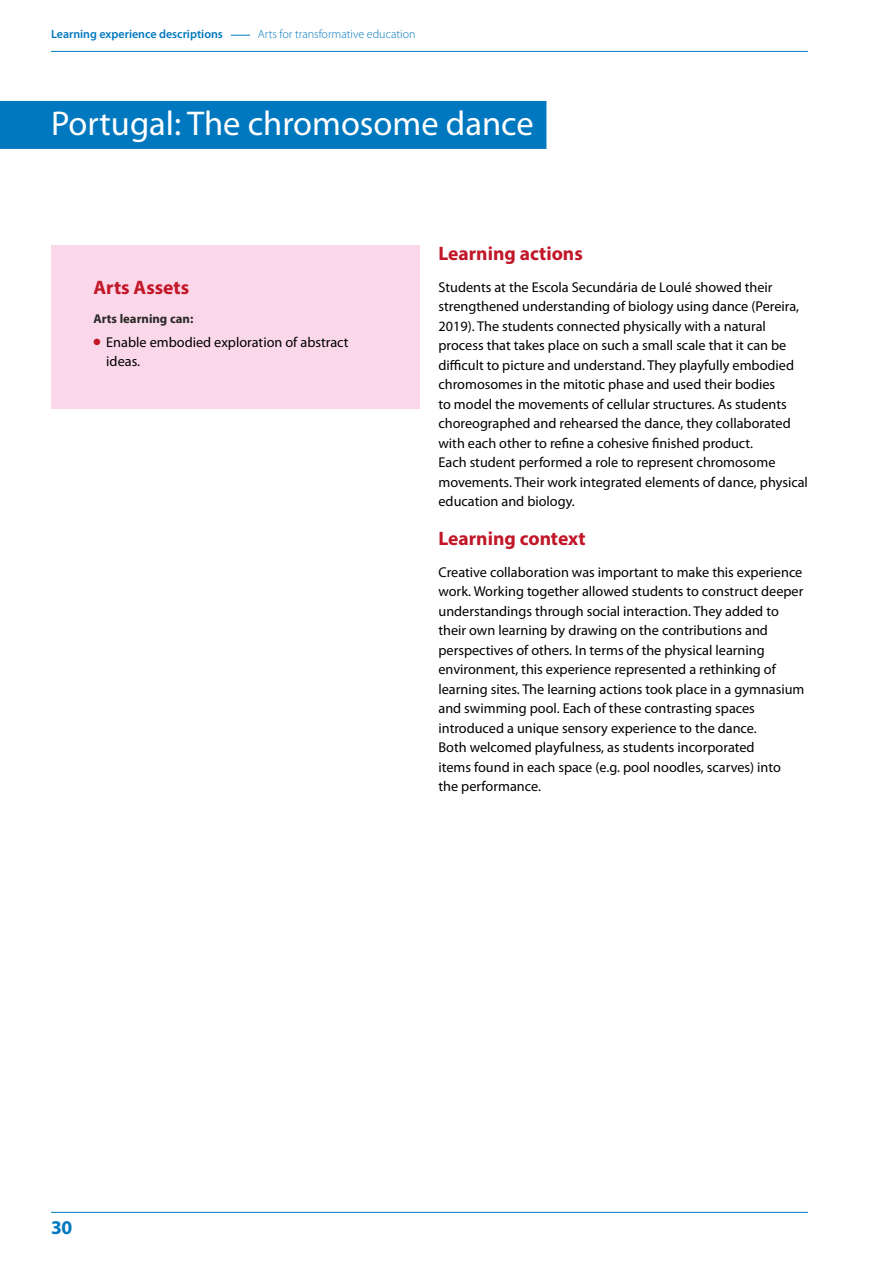
<style>
.page{position:relative;width:893px;height:1263px;background:#fff}
.page>*{position:absolute;margin:0;border:0;box-sizing:border-box;transform-origin:0 0}
.t1{font:34.5px "Myriad Pro";color:#fff}
.t2{font:700 19.5px "Myriad Pro";color:#c11728}
.t3{font:700 19.5px "Myriad Pro";color:#0078bf}
.t4{font:14.25px/19.5px "Myriad Pro";color:#000}
.t5{font:700 12.75px "Myriad Pro";color:#282827}
.t6{font:600 12px "Myriad Pro";color:#0078bf}
.t7{font:300 12px "Myriad Pro";color:#0078bf}
.s1{color:#c11728}
</style>
<div class="page">
<hr style="left:51px;top:51px;width:757px;height:1px;background:#0078bf">
<svg style="left:231px;top:35px;width:19px;height:1px"></svg>
<hr style="left:51px;top:1212px;width:757px;height:1px;background:#0078bf">
<div style="left:0;top:101px;width:546px;height:48px;background:#0078bf"></div>
<div style="left:51px;top:245px;width:369px;height:164px;background:#fad7e9"></div>
<p class="t6" style="left:51px;top:27px;width:173px">Learning experience descriptions</p>
<p class="t7" style="left:258px;top:28px;width:159px">Arts for transformative education</p>
<h1 class="t1" style="left:51px;top:102px;width:484px">Portugal: The chromosome dance</h1>
<h2 class="t2" style="left:94px;top:274px;width:97px">Arts Assets</h2>
<p class="t5" style="left:94px;top:310px;width:101px">Arts learning can:</p>
<p class="t4" style="left:106px;top:332px;width:244px;text-indent:-13px"><span class="s1">●</span> Enable embodied exploration of abstract ideas.</p>
<h2 class="t2" style="left:438px;top:240px;width:146px">Learning actions</h2>
<p class="t4" style="left:438px;top:277px;width:371px">Students at the Escola Secundária de Loulé showed their strengthened understanding of biology using dance (Pereira, 2019). The students connected physically with a natural process that takes place on such a small scale that it can be difficult to picture and understand. They playfully embodied chromosomes in the mitotic phase and used their bodies<br>to model the movements of cellular structures. As students choreographed and rehearsed the dance, they collaborated with each other to refine a cohesive finished product.<br>Each student performed a role to represent chromosome movements. Their work integrated elements of dance, physical education and biology.</p>
<h2 class="t2" style="left:438px;top:525px;width:149px">Learning context</h2>
<p class="t4" style="left:438px;top:562px;width:367px">Creative collaboration was important to make this experience work. Working together allowed students to construct deeper understandings through social interaction. They added to their own learning by drawing on the contributions and perspectives of others. In terms of the physical learning environment, this experience represented a rethinking of learning sites. The learning actions took place in a gymnasium and swimming pool. Each of these contrasting spaces introduced a unique sensory experience to the dance.<br>Both welcomed playfulness, as students incorporated<br>items found in each space (e.g. pool noodles, scarves) into<br>the performance.</p>
<h2 class="t3" style="left:51px;top:1215px;width:23px">30</h2>
</div>
